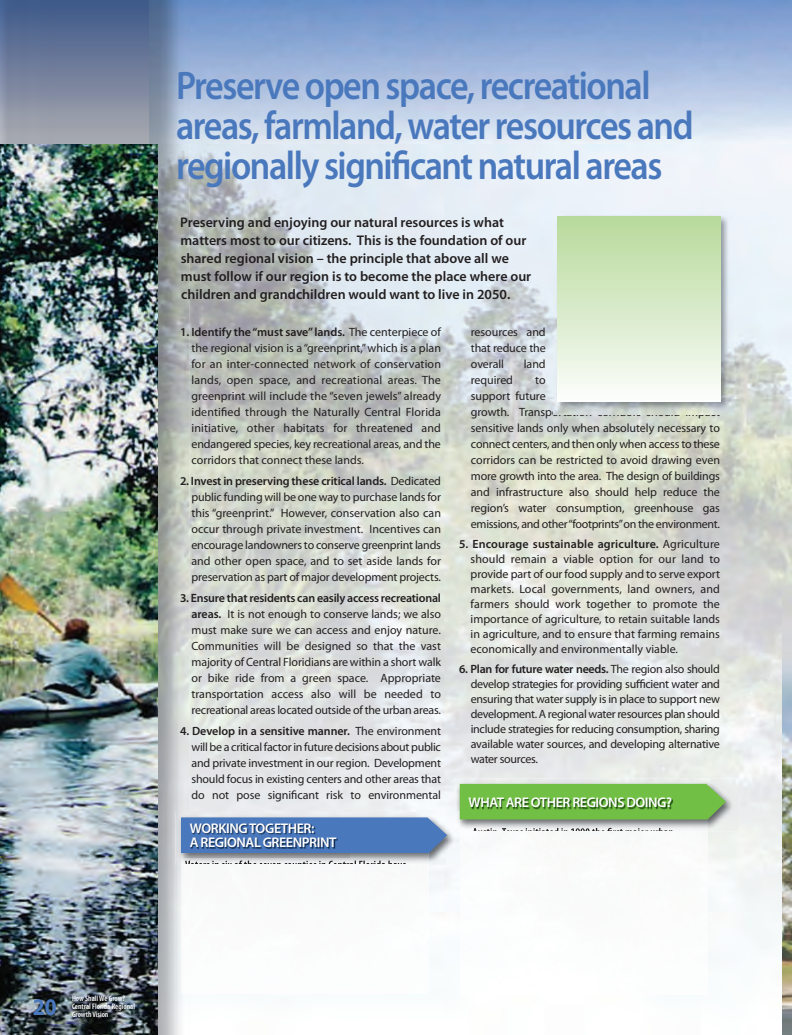
<style>
.page{position:relative;width:792px;height:1035px;background:#fff}
.page>*{position:absolute;margin:0;border:0;box-sizing:border-box;transform-origin:0 0}
.t1{font:600 40px/40px "Myriad Pro";letter-spacing:-.04em;color:#4a78bd;scale:.9 1}
.t2{font:700 24px "Myriad Pro";color:#4a78bd;scale:.9 1}
.t3{font:600 14px/18px "Myriad Pro";color:#231f20}
.t4{font:600 14px/14px "Myriad Pro";letter-spacing:-.03em;color:#fff}
.t5{font:12px/16px "Myriad Pro";letter-spacing:-.01em;color:#231f20;text-align:justify}
.t6{font:600 condensed 8px/8px "Myriad Pro";color:#fff}
.s1{font-weight:600}
</style>
<div class="page">
<img style="left:158px;top:0;width:634px;height:1035px">
<img style="left:0;top:0;width:158px;height:1035px">
<img style="left:782px;top:592px;width:10px;height:443px">
<img style="left:175px;top:812px;width:284px;height:53px">
<img style="left:189px;top:865px;width:239px;height:129px">
<img style="left:454px;top:778px;width:284px;height:53px">
<img style="left:454px;top:812px;width:5px;height:19px">
<img style="left:460px;top:820px;width:247px;height:175px">
<img style="left:473px;top:828px;width:62px;height:3px">
<svg style="left:460px;top:784px;width:266px;height:36px;background:#78bb51"></svg>
<img style="left:465px;top:793px;width:236px;height:26px">
<svg style="left:181px;top:817px;width:266px;height:48px;background:#6182b1"></svg>
<img style="left:189px;top:860px;width:63px;height:5px">
<img style="left:181px;top:865px;width:8px;height:129px">
<img style="left:553px;top:211px;width:180px;height:203px">
<div style="left:558px;top:216px;width:162px;height:185px;background:linear-gradient(to bottom,#b7d99a,#fbfdfb)"></div>
<p class="t1" style="left:176px;top:69px;width:577px">Preserve open space, recreational areas, farmland, water resources and</p>
<p class="t1" style="left:176px;top:149px;width:542px">regionally significant natural areas</p>
<p class="t3" style="left:180px;top:214px;width:353px">Preserving and enjoying our natural resources is what matters most to our citizens. This is the foundation of our shared regional vision – the principle that above all we must follow if our region is to become the place where our children and grandchildren would want to live in 2050.</p>
<p class="t5" style="left:191px;top:325px;width:251px;text-indent:-11px"><span class="s1">1. Identify the“must save”lands.</span> The centerpiece of the regional vision is a “greenprint,” which is a plan for an inter-connected network of conservation lands, open space, and recreational areas. The greenprint will include the “seven jewels” already identified through the Naturally Central Florida initiative, other habitats for threatened and endangered species, key recreational areas, and the corridors that connect these lands.</p>
<p class="t5" style="left:191px;top:474px;width:251px;text-indent:-11px"><span class="s1">2. Invest in preserving these critical lands.</span> Dedicated public funding will be one way to purchase lands for this “greenprint.” However, conservation also can occur through private investment. Incentives can encourage landowners to conserve greenprint lands and other open space, and to set aside lands for preservation as part of major development projects.</p>
<p class="t5" style="left:191px;top:591px;width:251px;text-indent:-11px"><span class="s1">3. Ensure that residents can easily access recreational areas.</span> It is not enough to conserve lands; we also must make sure we can access and enjoy nature.<br>Communities will be designed so that the vast majority of Central Floridians are within a short walk or bike ride from a green space. Appropriate transportation access also will be needed to recreational areas located outside of the urban areas.</p>
<p class="t5" style="left:191px;top:724px;width:251px;text-indent:-11px"><span class="s1">4. Develop in a sensitive manner.</span> The environment will be a critical factor in future decisions about public and private investment in our region. Development should focus in existing centers and other areas that do not pose significant risk to environmental</p>
<p class="t4" style="left:190px;top:822px;width:148px">WORKINGTOGETHER:<br>A REGIONAL GREENPRINT</p>
<p class="t5" style="left:471px;top:325px;width:76px">resources and that reduce the overall</p>
<p class="t5" style="left:524px;top:357px;width:23px">land</p>
<p class="t5" style="left:471px;top:373px;width:44px">required</p>
<p class="t5" style="left:471px;top:373px;width:251px;text-align:left;text-indent:64px">to<br>support future<br>growth.<br>sensitive lands only when absolutely necessary to connect centers, and then only when access to these corridors can be restricted to avoid drawing even more growth into the area. The design of buildings and infrastructure also should help reduce the region’s water consumption, greenhouse gas emissions, and other“footprints”on the environment.</p>
<p class="t5" style="left:471px;top:537px;width:251px;line-height:15px;text-indent:-12px"><span class="s1">5. Encourage sustainable agriculture.</span> Agriculture should remain a viable option for our land to provide part of our food supply and to serve export markets. Local governments, land owners, and farmers should work together to promote the importance of agriculture, to retain suitable lands in agriculture, and to ensure that farming remains economically and environmentally viable.</p>
<p class="t5" style="left:471px;top:662px;width:251px;line-height:15px;text-indent:-12px"><span class="s1">6. Plan for future water needs.</span> The region also should develop strategies for providing sufficient water and ensuring that water supply is in place to support new development. A regional water resources plan should include strategies for reducing consumption, sharing available water sources, and developing alternative water sources.</p>
<p class="t5" style="left:519px;top:405px;width:202px">Transportation corridors should impact</p>
<p class="t4" style="left:469px;top:797px;width:205px">WHAT ARE OTHER REGIONS DOING?</p>
<p class="t6" style="left:72px;top:995px;width:55px">How Shall We Grow?</p>
<h2 class="t2" style="left:33px;top:998px;width:28px">20</h2>
<p class="t6" style="left:72px;top:1003px;width:65px">Central Florida Regional<br>Growth Vision</p>
</div>
